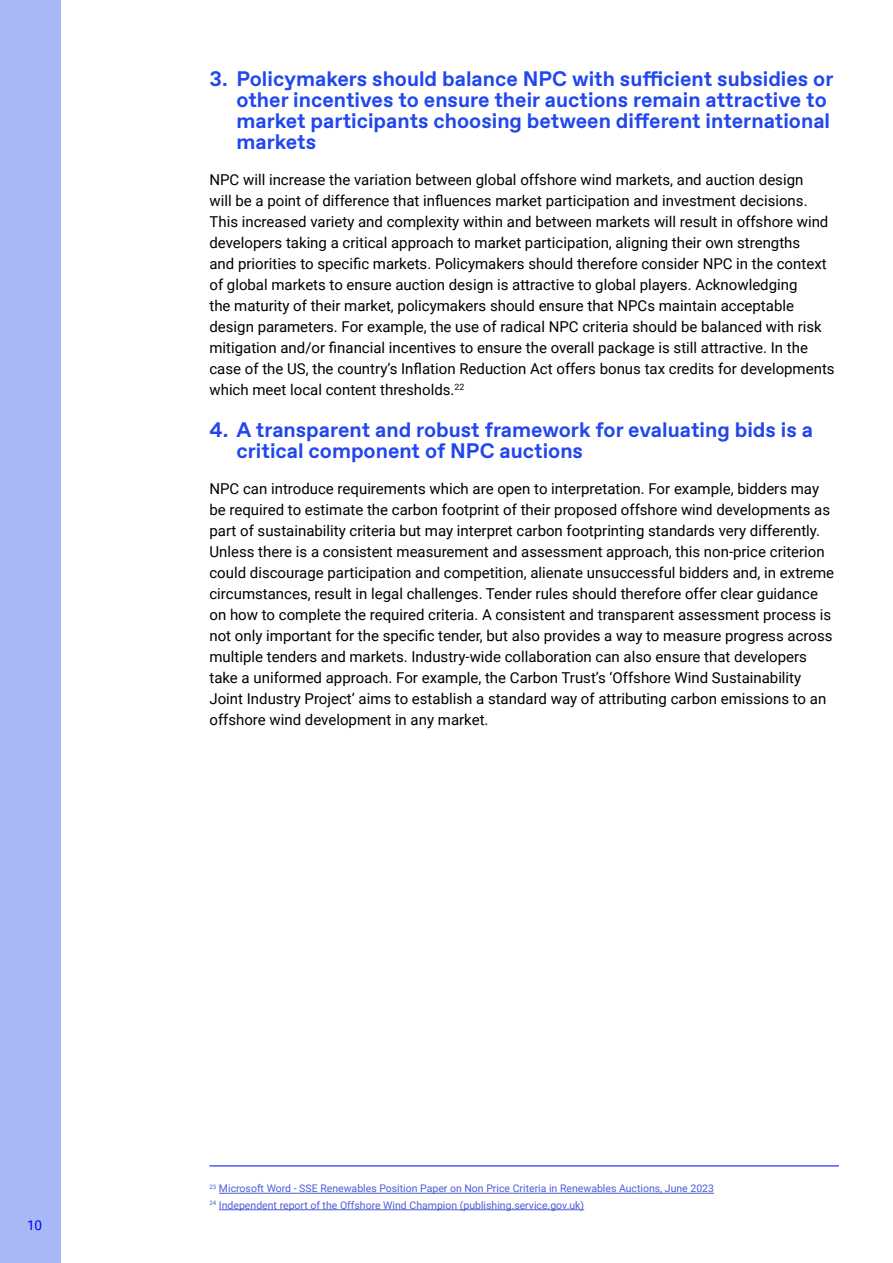
<style>
.page{position:relative;width:893px;height:1263px;background:#fff}
.page>*{position:absolute;margin:0;border:0;box-sizing:border-box;transform-origin:0 0}
.t1{font:700 21px/21px "ABC Favorit";color:#2147ed}
.t2{font:15px/21px "Roboto";color:#000}
.t3{font:13.5px "Roboto";color:#00f}
.t4{font:10.5px/16.5px "Roboto";color:#4f5cd6}
</style>
<div class="page">
<div style="left:0;top:0;width:60px;height:1263px;background:#a7b8f5"></div>
<hr style="left:219px;top:1193px;width:495px;height:1px;background:#4f5cd6">
<hr style="left:219px;top:1209px;width:365px;height:1px;background:#4f5cd6">
<hr style="left:209px;top:1165px;width:630px;height:1px;background:#00f">
<h1 class="t1" style="left:236px;top:69px;width:599px;text-indent:-27px">3. Policymakers should balance NPC with sufficient subsidies or other incentives to ensure their auctions remain attractive to market participants choosing between different international markets</h1>
<p class="t2" style="left:209px;top:169px;width:627px">NPC will increase the variation between global offshore wind markets, and auction design<br>will be a point of difference that influences market participation and investment decisions.<br>This increased variety and complexity within and between markets will result in offshore wind developers taking a critical approach to market participation, aligning their own strengths<br>and priorities to specific markets. Policymakers should therefore consider NPC in the context of global markets to ensure auction design is attractive to global players. Acknowledging<br>the maturity of their market, policymakers should ensure that NPCs maintain acceptable design parameters. For example, the use of radical NPC criteria should be balanced with risk mitigation and/or financial incentives to ensure the overall package is still attractive. In the case of the US, the country’s Inflation Reduction Act offers bonus tax credits for developments which meet local content thresholds.<sup>22</sup></p>
<h1 class="t1" style="left:236px;top:420px;width:578px;text-indent:-27px">4. A transparent and robust framework for evaluating bids is a critical component of NPC auctions</h1>
<p class="t2" style="left:209px;top:478px;width:626px">NPC can introduce requirements which are open to interpretation. For example, bidders may be required to estimate the carbon footprint of their proposed offshore wind developments as part of sustainability criteria but may interpret carbon footprinting standards very differently.<br>Unless there is a consistent measurement and assessment approach, this non-price criterion could discourage participation and competition, alienate unsuccessful bidders and, in extreme circumstances, result in legal challenges. Tender rules should therefore offer clear guidance on how to complete the required criteria. A consistent and transparent assessment process is not only important for the specific tender, but also provides a way to measure progress across multiple tenders and markets. Industry-wide collaboration can also ensure that developers take a uniformed approach. For example, the Carbon Trust’s ‘Offshore Wind Sustainability Joint Industry Project’ aims to establish a standard way of attributing carbon emissions to an offshore wind development in any market.</p>
<p class="t3" style="left:27px;top:1215px;width:17px">10</p>
<p class="t4" style="left:209px;top:1180px;width:506px"><sup>23</sup> Microsoft Word - SSE Renewables Position Paper on Non Price Criteria in Renewables Auctions, June 2023<br><sup>24</sup> Independent report of the Offshore Wind Champion (publishing.service.gov.uk)</p>
</div>
